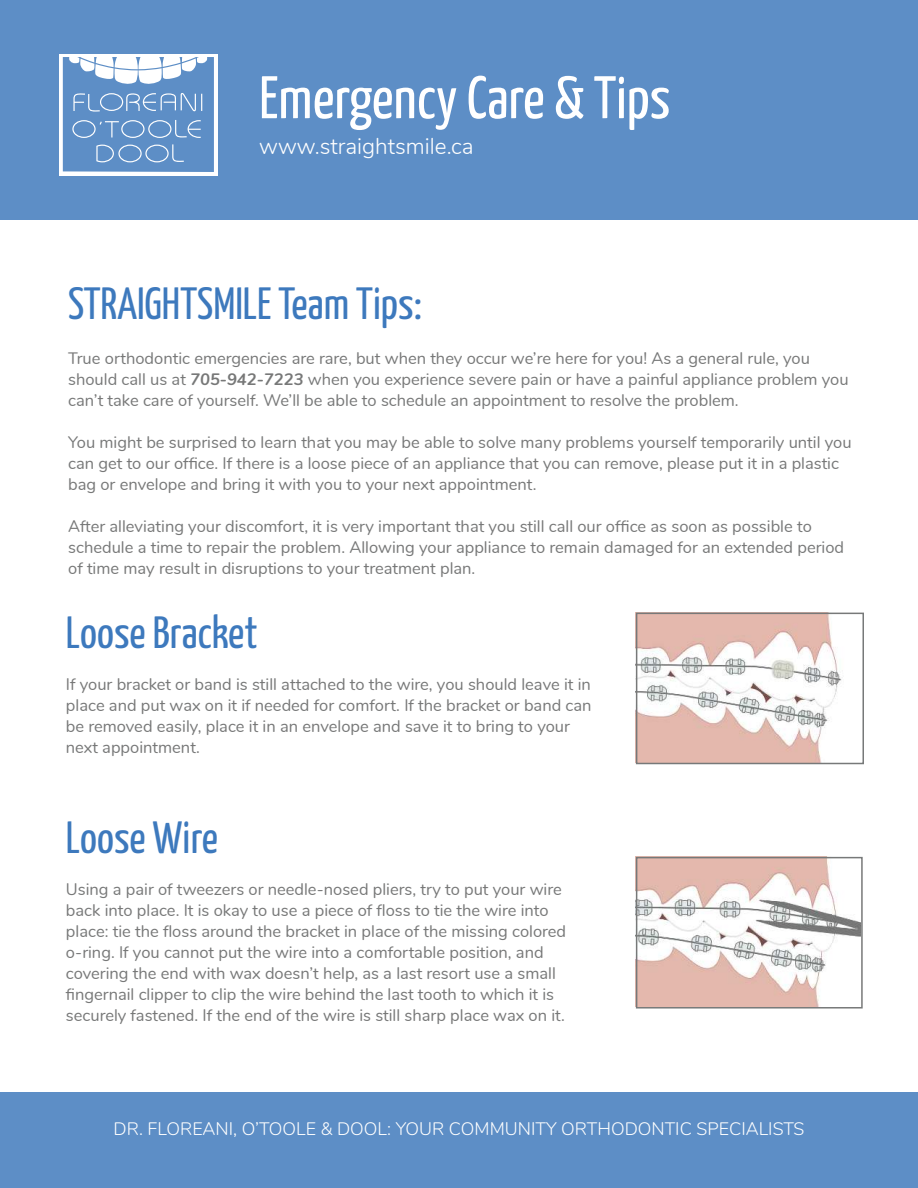
<style>
.page{position:relative;width:918px;height:1188px;background:#fff}
.page>*{position:absolute;margin:0;border:0;box-sizing:border-box;transform-origin:0 0}
.t1{font:60px "Yanone Kaffeesatz";color:#fff}
.t2{font:45px "Yanone Kaffeesatz";color:#3d79bd}
.t3{font:300 22.5px "Nunito";color:#fff}
.t4{font:300 18px "Nunito";color:#fff}
.t5{font:16.5px/21px "Nunito";color:#777878}
.s1{font-weight:700;font-style:italic}
</style>
<div class="page">
<div style="left:0;top:1093px;width:918px;height:95px;background:#5d8ec6"></div>
<div style="left:0;top:0;width:918px;height:220px;background:#5d8ec6"></div>
<div style="left:59px;top:54px;width:159px;height:121px;background:#fff"></div>
<svg style="left:63px;top:57px;width:151px;height:115px"></svg>
<div style="left:149px;top:121px;width:21px;height:16px;background:#5d8ec6;border-radius:50%"></div>
<img style="left:639px;top:860px;width:221px;height:146px">
<img style="left:639px;top:616px;width:203px;height:145px">
<div style="left:636px;top:613px;width:228px;height:151px;border:2px solid #777979"></div>
<div style="left:636px;top:857px;width:227px;height:152px;border:2px solid #777979"></div>
<h1 class="t1" style="left:259px;top:74px;width:413px">Emergency Care &amp; Tips</h1>
<h3 class="t3" style="left:259px;top:138px;width:216px">www.straightsmile.ca</h3>
<h2 class="t2" style="left:68px;top:286px;width:355px">STRAIGHTSMILE Team Tips:</h2>
<p class="t5" style="left:68px;top:349px;width:782px">True orthodontic emergencies are rare, but when they occur we’re here for you! As a general rule, you should call us at <span class="s1">705-942-7223</span> when you experience severe pain or have a painful appliance problem you can’t take care of yourself. We’ll be able to schedule an appointment to resolve the problem.</p>
<p class="t5" style="left:68px;top:433px;width:785px">You might be surprised to learn that you may be able to solve many problems yourself temporarily until you can get to our ofice. If there is a loose piece of an appliance that you can remove, please put it in a plastic bag or envelope and bring it with you to your next appointment.</p>
<p class="t5" style="left:68px;top:515px;width:778px">After alleviating your discomfort, it is very important that you still call our ofice as soon as possible to schedule a time to repair the problem. Allowing your appliance to remain damaged for an extended period of time may result in disruptions to your treatment plan.</p>
<h2 class="t2" style="left:66px;top:615px;width:193px">Loose Bracket</h2>
<p class="t5" style="left:66px;top:673px;width:527px">If your bracket or band is still attached to the wire, you should leave it in place and put wax on it if needed for comfort. If the bracket or band can be removed easily, place it in an envelope and save it to bring to your next appointment.</p>
<h2 class="t2" style="left:66px;top:820px;width:154px">Loose Wire</h2>
<p class="t5" style="left:66px;top:880px;width:502px">Using a pair of tweezers or needle-nosed pliers, try to put your wire back into place. It is okay to use a piece of loss to tie the wire into place: tie the loss around the bracket in place of the missing colored o-ring. If you cannot put the wire into a comfortable position, and covering the end with wax doesn’t help, as a last resort use a small ingernail clipper to clip the wire behind the last tooth to which it is securely fastened. If the end of the wire is still sharp place wax on it.</p>
<p class="t4" style="left:114px;top:1123px;width:692px">DR. FLOREANI, O’TOOLE &amp; DOOL: YOUR COMMUNITY ORTHODONTIC SPECIALISTS</p>
</div>
